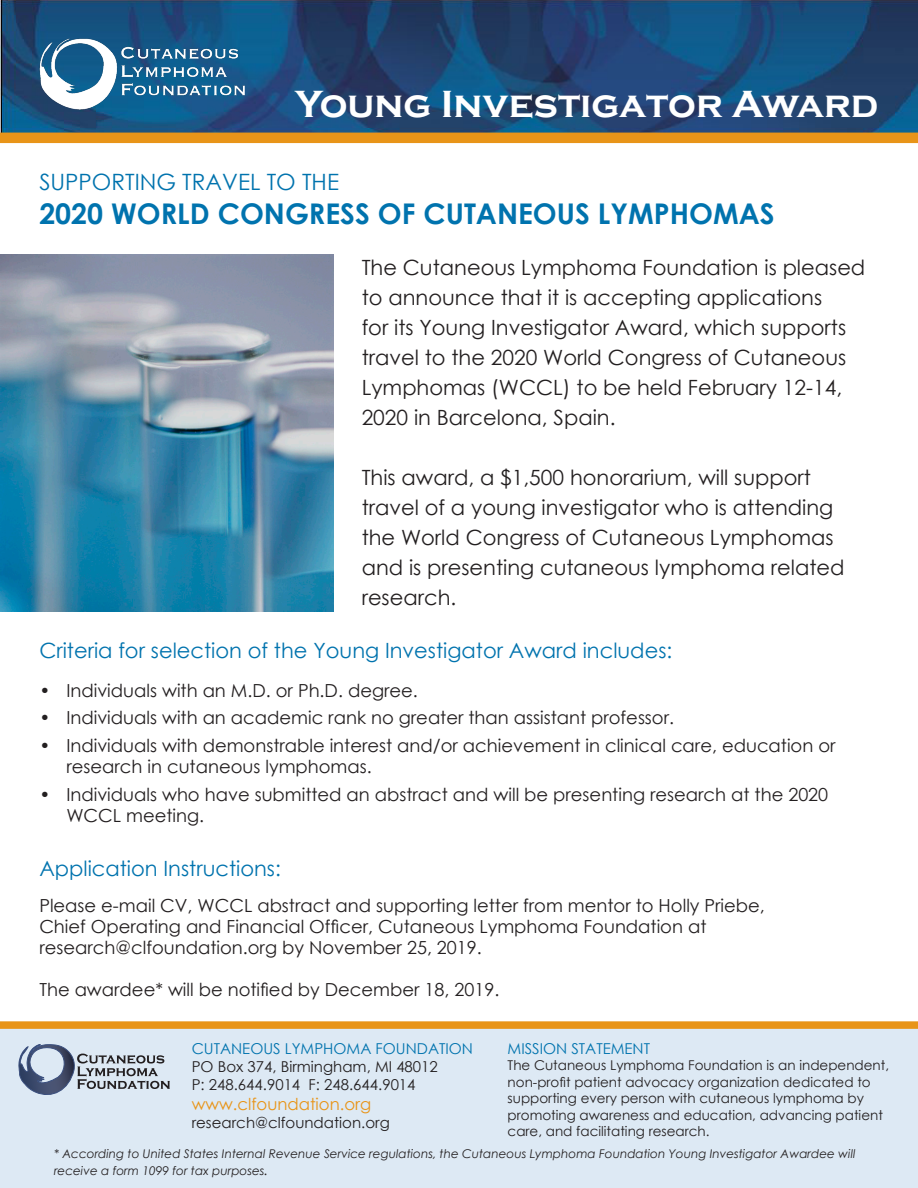
<style>
.page{position:relative;width:918px;height:1188px;background:#fff}
.page>*{position:absolute;margin:0;border:0;box-sizing:border-box;transform-origin:0 0}
.t1{font:700 39px "Copperplate Gothic";color:#fff}
.t2{font:700 28.5px "Century Gothic";color:#0073ae}
.t3{font:22.5px "Century Gothic";color:#0073ae}
.t4{font:21px/30px "Century Gothic";color:#231f20}
.t5{font:21px "Century Gothic";color:#0073ae}
.t6{font:18px/21px "Century Gothic";color:#231f20}
.t7{font:16.5px "Century Gothic";color:#e89418}
.t8{font:15px "Century Gothic";color:#231f20}
.t9{font:15px "Century Gothic";color:#0073ae}
.t10{font:13.5px/16.5px "Century Gothic";color:#231f20}
.t11{font:italic 12px/16.2px "Century Gothic";color:#231f20}
.s1{font-size:13.5px}
</style>
<div class="page">
<img style="left:0;top:0;width:918px;height:133px">
<img style="left:36px;top:31px;width:216px;height:86px">
<div style="left:0;top:133px;width:918px;height:10px;background:#e89418"></div>
<img style="left:0;top:255px;width:334px;height:356px">
<div style="left:0;top:1029px;width:918px;height:159px;background:#dde9f4"></div>
<div style="left:0;top:1021px;width:918px;height:8px;background:#e89418"></div>
<svg style="left:19px;top:1044px;width:151px;height:51px"></svg>
<p class="t1" style="left:295px;top:83px;width:585px">Young Investigator Award</p>
<p class="t3" style="left:39px;top:166px;width:301px">SUPPORTING TRAVEL TO THE</p>
<p class="t2" style="left:39px;top:192px;width:737px">2020 WORLD CONGRESS OF CUTANEOUS LYMPHOMAS</p>
<p class="t4" style="left:362px;top:252px;width:505px">The Cutaneous Lymphoma Foundation is pleased to announce that it is accepting applications<br>for its Young Investigator Award, which supports travel to the 2020 World Congress of Cutaneous Lymphomas (WCCL) to be held February 12-14, 2020 in Barcelona, Spain.</p>
<p class="t4" style="left:362px;top:462px;width:484px">This award, a $1,500 honorarium, will support travel of a young investigator who is attending the World Congress of Cutaneous Lymphomas and is presenting cutaneous lymphoma related research.</p>
<p class="t5" style="left:39px;top:635px;width:634px">Criteria for selection of the Young Investigator Award includes:</p>
<p class="t6" style="left:39px;top:679px;width:380px">• Individuals with an M.D. or Ph.D. degree.</p>
<p class="t6" style="left:39px;top:707px;width:636px">• Individuals with an academic rank no greater than assistant professor.</p>
<p class="t6" style="left:66px;top:735px;width:771px;text-indent:-27px">• Individuals with demonstrable interest and/or achievement in clinical care, education or research in cutaneous lymphomas.</p>
<p class="t6" style="left:66px;top:784px;width:763px;text-indent:-27px">• Individuals who have submitted an abstract and will be presenting research at the 2020<br>WCCL meeting.</p>
<p class="t5" style="left:39px;top:854px;width:243px">Application Instructions:</p>
<p class="t6" style="left:39px;top:895px;width:727px">Please e-mail CV, WCCL abstract and supporting letter from mentor to Holly Priebe,</p>
<p class="t6" style="left:39px;top:916px;width:669px">Chief Operating and Financial Officer, Cutaneous Lymphoma Foundation at</p>
<p class="t6" style="left:39px;top:937px;width:444px">research@clfoundation.org by November 25, 2019.</p>
<p class="t6" style="left:39px;top:979px;width:462px">The awardee* will be notified by December 18, 2019.</p>
<p class="t9" style="left:508px;top:1038px;width:144px">MISSION STATEMENT</p>
<p class="t10" style="left:508px;top:1057px;width:383px">The Cutaneous Lymphoma Foundation is an independent, non-profit patient advocacy organization dedicated to supporting every person with cutaneous lymphoma by promoting awareness and education, advancing patient care, and facilitating research.</p>
<p class="t11" style="left:54px;top:1146px;width:803px">* According to United States Internal Revenue Service regulations, the Cutaneous Lymphoma Foundation Young Investigator Awardee will receive a form 1099 for tax purposes<span class="s1">.</span></p>
<p class="t9" style="left:192px;top:1038px;width:283px">CUTANEOUS LYMPHOMA FOUNDATION</p>
<p class="t8" style="left:192px;top:1056px;width:248px">PO Box 374, Birmingham, MI 48012</p>
<p class="t8" style="left:192px;top:1074px;width:225px">P: 248.644.9014 F: 248.644.9014</p>
<p class="t7" style="left:192px;top:1092px;width:181px">www.clfoundation.org</p>
<p class="t8" style="left:192px;top:1112px;width:200px">research@clfoundation.org</p>
</div>
